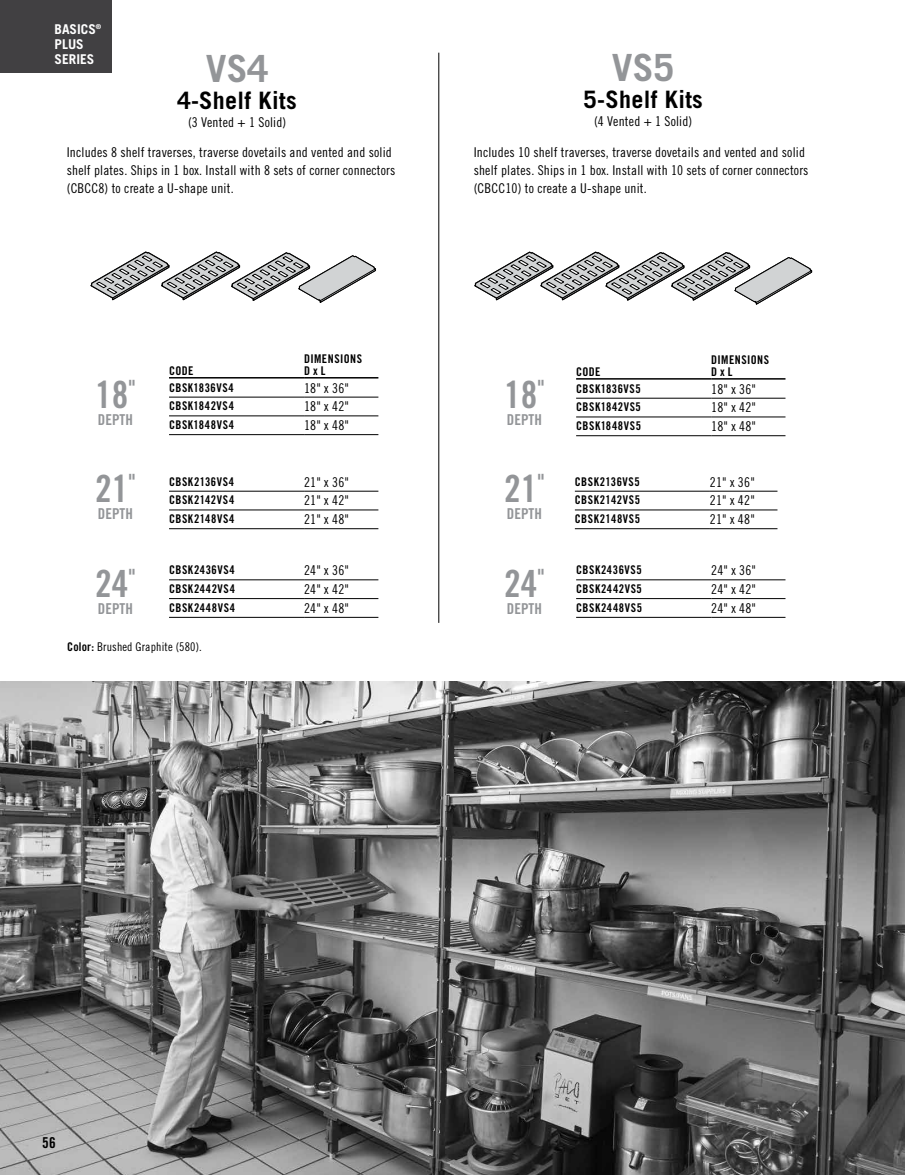
<style>
.page{position:relative;width:905px;height:1175px;background:#fff}
.page>*{position:absolute;margin:0;border:0;box-sizing:border-box;transform-origin:0 0}
.t1{font:37.5px "Trade Gothic LT Std Bd Cn 20";color:#939598}
.t2{font:700 37.5px "Trade Gothic LT Std";color:#939598}
.t3{font:700 24px "Trade Gothic LT Std";letter-spacing:.015em;color:#000}
.t4{font:15px "Trade Gothic LT Std Bd Cn 20";color:#939598}
.t5{font:15px "Trade Gothic LT Std Bd Cn 20";color:#000}
.t6{font:13.5px/18px "Trade Gothic LT Std Cn 18";letter-spacing:.015em;color:#000}
.t7{font:700 13.5px/15px "Trade Gothic LT Std";color:#fff}
.t8{font:12px/12px "Trade Gothic LT Std Bd Cn 20";letter-spacing:.045em;color:#000}
.t9{font:12px "Trade Gothic LT Std Cn 18";letter-spacing:.015em;color:#000}
.s1{font-family:"Trade Gothic LT Std Bd Cn 20"}
</style>
<div class="page">
<img style="left:0;top:681px;width:904px;height:493px">
<svg style="left:90px;top:251px;width:286px;height:52px"></svg>
<svg style="left:474px;top:251px;width:338px;height:54px"></svg>
<div style="left:0;top:0;width:112px;height:73px;background:#414042"></div>
<hr style="left:576px;top:398px;width:135px;height:1px;background:#000">
<hr style="left:711px;top:398px;width:74px;height:1px;background:#000">
<hr style="left:576px;top:417px;width:135px;height:1px;background:#000">
<hr style="left:711px;top:417px;width:74px;height:1px;background:#000">
<hr style="left:711px;top:435px;width:74px;height:1px;background:#000">
<hr style="left:576px;top:378px;width:135px;height:1px;background:#000">
<hr style="left:711px;top:378px;width:74px;height:1px;background:#000">
<hr style="left:576px;top:435px;width:135px;height:1px;background:#000">
<hr style="left:575px;top:491px;width:135px;height:1px;background:#000">
<hr style="left:710px;top:491px;width:67px;height:1px;background:#000">
<hr style="left:575px;top:509px;width:135px;height:1px;background:#000">
<hr style="left:710px;top:509px;width:67px;height:1px;background:#000">
<hr style="left:710px;top:528px;width:67px;height:1px;background:#000">
<hr style="left:575px;top:528px;width:135px;height:1px;background:#000">
<hr style="left:576px;top:579px;width:135px;height:1px;background:#000">
<hr style="left:711px;top:579px;width:74px;height:1px;background:#000">
<hr style="left:576px;top:598px;width:135px;height:1px;background:#000">
<hr style="left:711px;top:598px;width:74px;height:1px;background:#000">
<hr style="left:711px;top:617px;width:74px;height:1px;background:#000">
<hr style="left:576px;top:617px;width:135px;height:1px;background:#000">
<hr style="left:438px;top:53px;width:1px;height:570px;background:#000">
<hr style="left:169px;top:397px;width:135px;height:1px;background:#000">
<hr style="left:304px;top:397px;width:74px;height:1px;background:#000">
<hr style="left:169px;top:415px;width:135px;height:1px;background:#000">
<hr style="left:304px;top:415px;width:74px;height:1px;background:#000">
<hr style="left:304px;top:434px;width:74px;height:1px;background:#000">
<hr style="left:169px;top:377px;width:135px;height:1px;background:#000">
<hr style="left:304px;top:377px;width:74px;height:1px;background:#000">
<hr style="left:169px;top:434px;width:135px;height:1px;background:#000">
<hr style="left:169px;top:491px;width:135px;height:1px;background:#000">
<hr style="left:304px;top:491px;width:74px;height:1px;background:#000">
<hr style="left:169px;top:509px;width:135px;height:1px;background:#000">
<hr style="left:304px;top:509px;width:74px;height:1px;background:#000">
<hr style="left:304px;top:528px;width:74px;height:1px;background:#000">
<hr style="left:169px;top:528px;width:135px;height:1px;background:#000">
<hr style="left:169px;top:579px;width:135px;height:1px;background:#000">
<hr style="left:304px;top:579px;width:74px;height:1px;background:#000">
<hr style="left:169px;top:598px;width:135px;height:1px;background:#000">
<hr style="left:304px;top:598px;width:74px;height:1px;background:#000">
<hr style="left:304px;top:617px;width:74px;height:1px;background:#000">
<hr style="left:169px;top:617px;width:135px;height:1px;background:#000">
<p class="t7" style="left:55px;top:21px;width:48px">BASICS<sup>®<br></sup>PLUS<br>SERIES</p>
<h1 class="t2" style="left:206px;top:45px;width:64px">VS4</h1>
<h2 class="t3" style="left:177px;top:86px;width:121px">4-Shelf Kits</h2>
<p class="t6" style="left:188px;top:113px;width:100px">(3 Vented + 1 Solid)</p>
<h1 class="t2" style="left:612px;top:45px;width:64px">VS5</h1>
<h2 class="t3" style="left:583px;top:85px;width:121px">5-Shelf Kits</h2>
<p class="t6" style="left:594px;top:112px;width:100px">(4 Vented + 1 Solid)</p>
<p class="t6" style="left:67px;top:143px;width:330px">Includes 8 shelf traverses, traverse dovetails and vented and solid shelf plates. Ships in 1 box. Install with 8 sets of corner connectors (CBCC8) to create a U-shape unit.</p>
<p class="t6" style="left:473px;top:143px;width:336px">Includes 10 shelf traverses, traverse dovetails and vented and solid shelf plates. Ships in 1 box. Install with 10 sets of corner connectors (CBCC10) to create a U-shape unit.</p>
<h1 class="t1" style="left:95px;top:372px;width:42px">18<sup>"</sup></h1>
<p class="t4" style="left:98px;top:410px;width:36px">DEPTH</p>
<h1 class="t1" style="left:95px;top:466px;width:42px">21<sup>"</sup></h1>
<p class="t4" style="left:98px;top:504px;width:36px">DEPTH</p>
<p class="t8" style="left:169px;top:364px;width:26px">CODE</p>
<p class="t8" style="left:304px;top:352px;width:59px">DIMENSIONS<br>D x L</p>
<p class="t8" style="left:169px;top:381px;width:66px">CBSK1836VS4</p>
<p class="t6" style="left:304px;top:378px;width:46px">18" x 36"</p>
<p class="t8" style="left:169px;top:400px;width:66px">CBSK1842VS4</p>
<p class="t6" style="left:304px;top:397px;width:46px">18" x 42"</p>
<p class="t8" style="left:169px;top:419px;width:67px">CBSK1848VS4</p>
<p class="t6" style="left:304px;top:416px;width:46px">18" x 48"</p>
<p class="t8" style="left:169px;top:475px;width:67px">CBSK2136VS4</p>
<p class="t6" style="left:304px;top:473px;width:46px">21" x 36"</p>
<p class="t8" style="left:169px;top:494px;width:67px">CBSK2142VS4</p>
<p class="t6" style="left:304px;top:491px;width:46px">21" x 42"</p>
<p class="t8" style="left:169px;top:513px;width:67px">CBSK2148VS4</p>
<p class="t6" style="left:304px;top:510px;width:46px">21" x 48"</p>
<p class="t8" style="left:169px;top:564px;width:67px">CBSK2436VS4</p>
<p class="t6" style="left:304px;top:561px;width:46px">24" x 36"</p>
<p class="t8" style="left:169px;top:582px;width:67px">CBSK2442VS4</p>
<p class="t6" style="left:304px;top:580px;width:46px">24" x 42"</p>
<p class="t8" style="left:169px;top:601px;width:68px">CBSK2448VS4</p>
<p class="t6" style="left:304px;top:599px;width:46px">24" x 48"</p>
<p class="t9" style="left:67px;top:640px;width:136px"><span class="s1">Color:</span> Brushed Graphite (580).</p>
<h1 class="t1" style="left:95px;top:561px;width:42px">24<sup>"</sup></h1>
<p class="t4" style="left:98px;top:599px;width:36px">DEPTH</p>
<h1 class="t1" style="left:504px;top:372px;width:42px">18<sup>"</sup></h1>
<p class="t4" style="left:507px;top:410px;width:36px">DEPTH</p>
<h1 class="t1" style="left:504px;top:466px;width:42px">21<sup>"</sup></h1>
<p class="t4" style="left:507px;top:504px;width:36px">DEPTH</p>
<h1 class="t1" style="left:504px;top:561px;width:42px">24<sup>"</sup></h1>
<p class="t4" style="left:507px;top:599px;width:36px">DEPTH</p>
<p class="t8" style="left:576px;top:365px;width:26px">CODE</p>
<p class="t8" style="left:711px;top:353px;width:59px">DIMENSIONS<br>D x L</p>
<p class="t8" style="left:576px;top:382px;width:66px">CBSK1836VS5</p>
<p class="t6" style="left:711px;top:380px;width:46px">18" x 36"</p>
<p class="t8" style="left:576px;top:401px;width:66px">CBSK1842VS5</p>
<p class="t6" style="left:711px;top:398px;width:46px">18" x 42"</p>
<p class="t8" style="left:576px;top:420px;width:66px">CBSK1848VS5</p>
<p class="t6" style="left:711px;top:417px;width:46px">18" x 48"</p>
<p class="t8" style="left:575px;top:475px;width:66px">CBSK2136VS5</p>
<p class="t6" style="left:710px;top:473px;width:46px">21" x 36"</p>
<p class="t8" style="left:575px;top:494px;width:67px">CBSK2142VS5</p>
<p class="t6" style="left:710px;top:491px;width:46px">21" x 42"</p>
<p class="t8" style="left:575px;top:513px;width:67px">CBSK2148VS5</p>
<p class="t6" style="left:710px;top:510px;width:46px">21" x 48"</p>
<p class="t8" style="left:576px;top:564px;width:67px">CBSK2436VS5</p>
<p class="t6" style="left:711px;top:561px;width:46px">24" x 36"</p>
<p class="t8" style="left:576px;top:582px;width:67px">CBSK2442VS5</p>
<p class="t6" style="left:711px;top:580px;width:46px">24" x 42"</p>
<p class="t8" style="left:576px;top:601px;width:67px">CBSK2448VS5</p>
<p class="t6" style="left:711px;top:599px;width:46px">24" x 48"</p>
<p class="t5" style="left:42px;top:1133px;width:15px">56</p>
</div>
